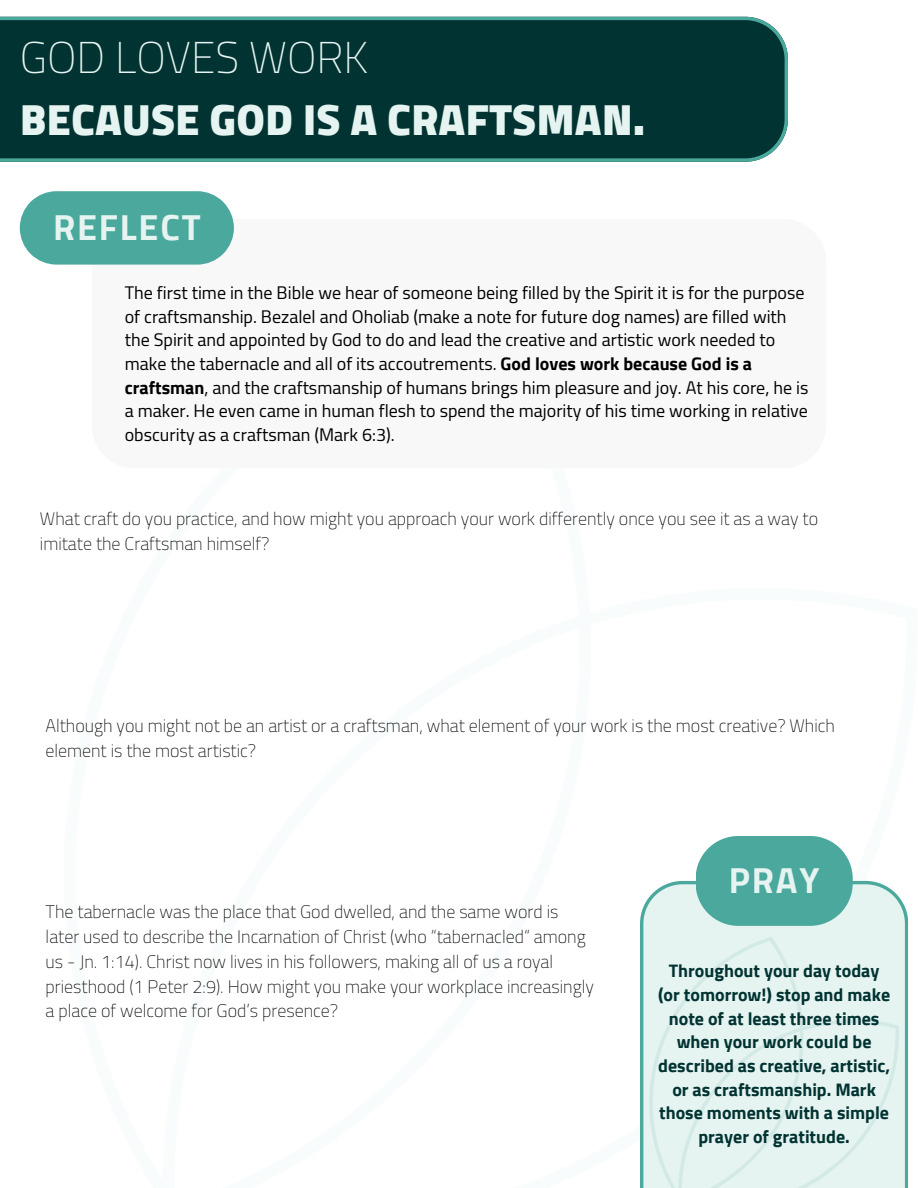
<style>
.page{position:relative;width:918px;height:1188px;background:#fff}
.page>*{position:absolute;margin:0;border:0;box-sizing:border-box;transform-origin:0 0}
.t1{font:900 44.25px/61.8px "Cairo";color:#e6f4f1}
.t2{font:700 36px "Cairo";letter-spacing:.05em;color:#e6f4f1}
.t3{font:200 18px/24.8px "Cairo";color:#000}
.t4{font:18px/23.7px "Cairo";color:#000}
.t5{font:700 18px/23.7px "Cairo";color:#003331;text-align:center}
.s1{font-weight:200}
.s2{font-weight:700}
</style>
<div class="page">
<svg style="left:646px;top:881px;width:257px;height:21px"></svg>
<svg style="left:696px;top:836px;width:157px;height:66px"></svg>
<img style="left:640px;top:902px;width:268px;height:286px">
<svg style="left:20px;top:191px;width:214px;height:74px"></svg>
<div style="left:0;top:17px;width:788px;height:145px;background:#003331"></div>
<p class="t1" style="left:20px;top:27px;width:627px"><span class="s1">GOD LOVES WORK<br></span>BECAUSE GOD IS A CRAFTSMAN.</p>
<p class="t2" style="left:53px;top:207px;width:149px">REFLECT</p>
<p class="t4" style="left:125px;top:281px;width:685px">The first time in the Bible we hear of someone being filled by the Spirit it is for the purpose of craftsmanship. Bezalel and Oholiab (make a note for future dog names) are filled with the Spirit and appointed by God to do and lead the creative and artistic work needed to make the tabernacle and all of its accoutrements. <span class="s2">God loves work because God is a craftsman</span>, and the craftsmanship of humans brings him pleasure and joy. At his core, he is a maker. He even came in human flesh to spend the majority of his time working in relative obscurity as a craftsman (Mark 6:3).</p>
<p class="t3" style="left:40px;top:507px;width:780px">What craft do you practice, and how might you approach your work differently once you see it as a way to imitate the Craftsman himself?</p>
<p class="t3" style="left:45px;top:714px;width:791px">Although you might not be an artist or a craftsman, what element of your work is the most creative? Which element is the most artistic?</p>
<h1 class="t3" style="left:46px;top:900px;width:550px">The tabernacle was the place that God dwelled, and the same word is later used to describe the Incarnation of Christ (who “tabernacled“ among us - Jn. 1:14). Christ now lives in his followers, making all of us a royal priesthood (1 Peter 2:9). How might you make your workplace increasingly a place of welcome for God’s presence?</h1>
<p class="t2" style="left:729px;top:860px;width:92px">PRAY</p>
<h2 class="t5" style="left:658px;top:959px;width:234px">Throughout your day today (or tomorrow!) stop and make note of at least three times when your work could be described as creative, artistic, or as craftsmanship. Mark those moments with a simple prayer of gratitude.</h2>
</div>
